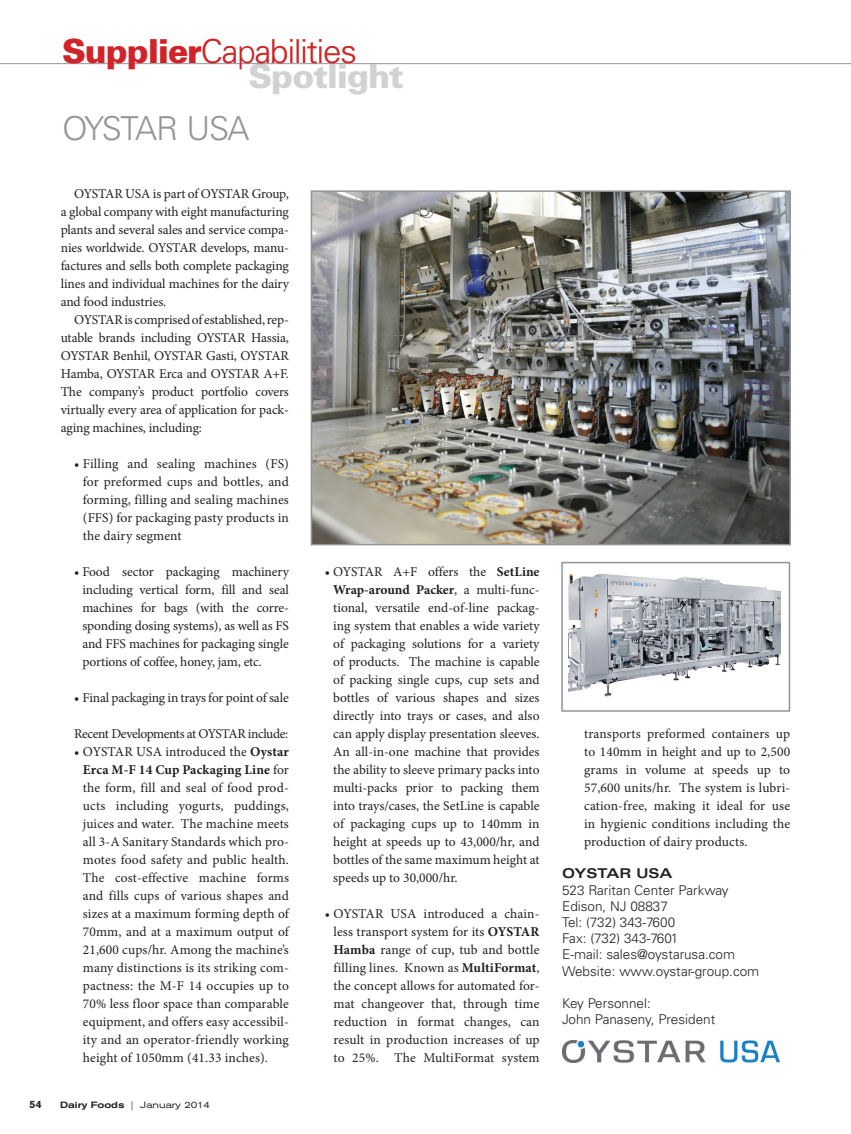
<style>
.page{position:relative;width:851px;height:1134px;background:#fff}
.page>*{position:absolute;margin:0;border:0;box-sizing:border-box;transform-origin:0 0}
.t1{font:300 33px "Univers";letter-spacing:-.03em;color:#d1232a}
.t2{font:900 33px "Univers";letter-spacing:-.03em;color:#d1d2d4}
.t3{font:300 33px "Univers";letter-spacing:-.055em;color:#939598}
.t4{font:13.5px/18px "Minion Pro";letter-spacing:-.005em;color:#231f20;text-align:justify}
.t5{font:300 13.5px/16.2px "Univers";color:#231f20}
.t6{font:13.5px "Minion Pro";letter-spacing:-.03em;color:#231f20}
.t7{font:700 expanded 13.5px "Univers";color:#231f20}
.t8{font:700 10.5px "Akzidenz Grotesk BE";color:#231f20}
.t9{font:expanded 9px "Akzidenz Grotesk BE";color:#231f20}
.s1{font-weight:900}
.s2{font-weight:700}
.s3{font-weight:500}
</style>
<div class="page">
<hr style="left:0;top:63px;width:850px;height:1px;background:#939598">
<img style="left:313px;top:193px;width:474px;height:349px">
<div style="left:310px;top:190px;width:480px;height:355px;border:2px solid #939598"></div>
<img style="left:568px;top:573px;width:212px;height:124px">
<div style="left:561px;top:562px;width:229px;height:150px;border:2px solid #939598"></div>
<img style="left:562px;top:1040px;width:217px;height:23px">
<h1 class="t1" style="left:62px;top:39px;width:296px"><span class="s1">Supplier</span>Capabilities</h1>
<h1 class="t2" style="left:248px;top:64px;width:157px">Spotlight</h1>
<h1 class="t3" style="left:62px;top:116px;width:189px">OYSTAR USA</h1>
<p class="t4" style="left:61px;top:186px;width:230px;text-indent:14px">OYSTAR USA is part of OYSTAR Group, a global company with eight manufacturing plants and several sales and service compa&shy;nies worldwide. OYSTAR develops, manu&shy;factures and sells both complete packaging lines and individual machines for the dairy and food industries.</p>
<p class="t4" style="left:61px;top:312px;width:230px;text-indent:14px">OYSTAR is comprised of established, rep&shy;utable brands including OYSTAR Hassia, OYSTAR Benhil, OYSTAR Gasti, OYSTAR Hamba, OYSTAR Erca and OYSTAR A+F.<br>The company’s product portfolio covers virtually every area of application for pack&shy;aging machines, including:</p>
<p class="t4" style="left:83px;top:456px;width:207px;text-indent:-9px">• Filling and sealing machines (FS) for preformed cups and bottles, and forming, filling and sealing machines (FFS) for packaging pasty products in the dairy segment</p>
<p class="t4" style="left:82px;top:564px;width:208px;text-indent:-8px">• Food sector packaging machinery including vertical form, fill and seal machines for bags (with the corre&shy;sponding dosing systems), as well as FS and FFS machines for packaging single portions of coffee, honey, jam, etc.</p>
<p class="t4" style="left:74px;top:690px;width:216px">• Final packaging in trays for point of sale</p>
<p class="t6" style="left:74px;top:728px;width:215px">Recent Developments at OYSTAR include:</p>
<p class="t4" style="left:83px;top:744px;width:207px;text-indent:-9px">• OYSTAR USA introduced the <span class="s2">Oystar Erca M-F 14 Cup Packaging Line</span> for the form, fill and seal of food prod&shy;ucts including yogurts, puddings, juices and water. The machine meets all 3-A Sanitary Standards which pro&shy;motes food safety and public health.<br>The cost-effective machine forms and fills cups of various shapes and sizes at a maximum forming depth of 70mm, and at a maximum output of 21,600 cups/hr. Among the machine’s many distinctions is its striking com&shy;pactness: the M-F 14 occupies up to 70% less floor space than comparable equipment, and offers easy accessibil&shy;ity and an operator-friendly working height of 1050mm (41.33 inches).</p>
<p class="t8" style="left:30px;top:1101px;width:14px">54</p>
<p class="t9" style="left:60px;top:1102px;width:151px"><span class="s3">Dairy Foods</span> | January 2014</p>
<p class="t4" style="left:333px;top:564px;width:208px;text-indent:-8px">• OYSTAR A+F offers the <span class="s2">SetLine Wrap-around Packer</span>, a multi-func&shy;tional, versatile end-of-line packag&shy;ing system that enables a wide variety of packaging solutions for a variety of products. The machine is capable of packing single cups, cup sets and bottles of various shapes and sizes directly into trays or cases, and also can apply display presentation sleeves.<br>An all-in-one machine that provides the ability to sleeve primary packs into multi-packs prior to packing them into trays/cases, the SetLine is capable of packaging cups up to 140mm in height at speeds up to 43,000/hr, and bottles of the same maximum height at speeds up to 30,000/hr.</p>
<p class="t4" style="left:333px;top:906px;width:207px;text-indent:-9px">• OYSTAR USA introduced a chain&shy;less transport system for its <span class="s2">OYSTAR Hamba</span> range of cup, tub and bottle filling lines. Known as <span class="s2">MultiFormat</span>, the concept allows for automated for&shy;mat changeover that, through time reduction in format changes, can result in production increases of up to 25%. The MultiFormat system</p>
<p class="t4" style="left:584px;top:726px;width:207px">transports preformed containers up to 140mm in height and up to 2,500 grams in volume at speeds up to 57,600 units/hr. The system is lubri&shy;cation-free, making it ideal for use in hygienic conditions including the production of dairy products.</p>
<p class="t7" style="left:562px;top:869px;width:112px">OYSTAR USA</p>
<p class="t5" style="left:562px;top:883px;width:199px">523 Raritan Center Parkway<br>Edison, NJ 08837<br>Tel: (732) 343-7600<br>Fax: (732) 343-7601<br>E-mail: sales@oystarusa.com<br>Website: www.oystar-group.com</p>
<p class="t5" style="left:562px;top:996px;width:155px">Key Personnel:<br>John Panaseny, President</p>
</div>
